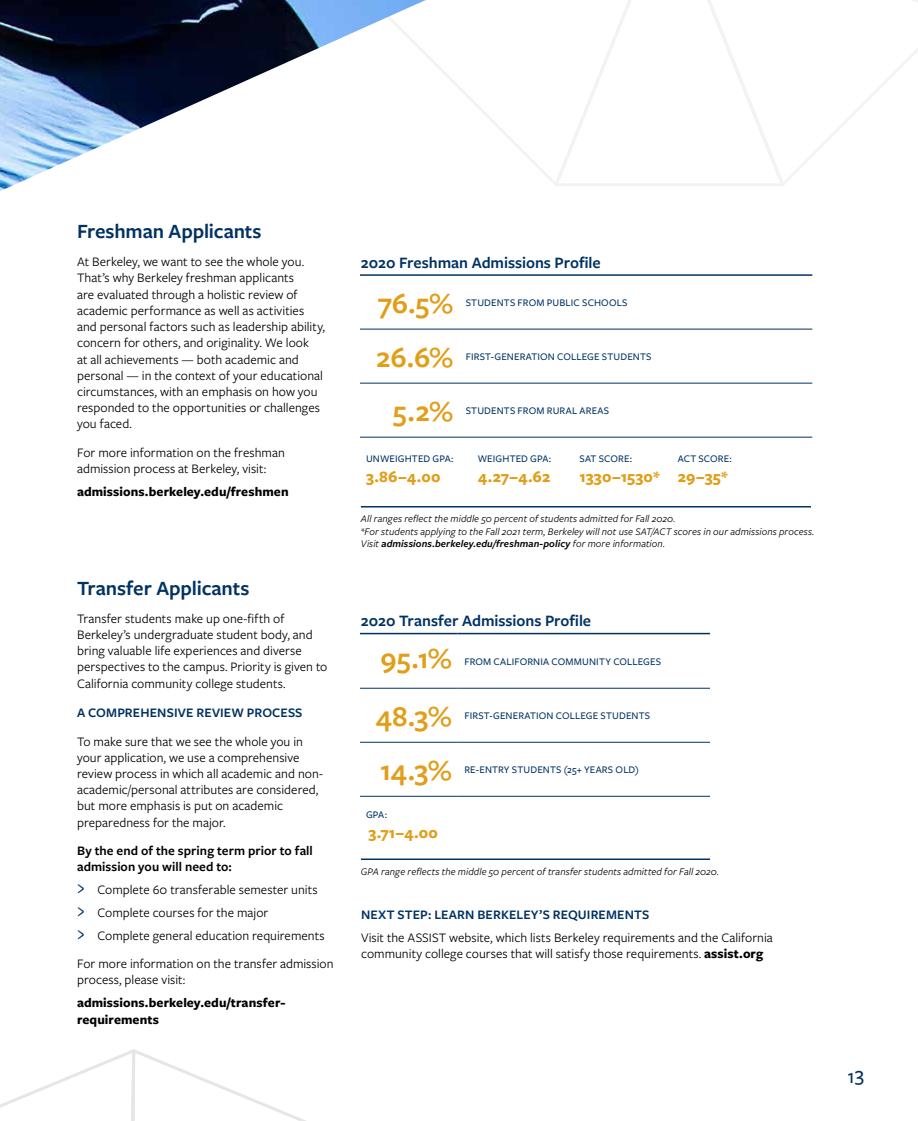
<style>
.page{position:relative;width:918px;height:1121px;background:#fff}
.page>*{position:absolute;margin:0;border:0;box-sizing:border-box;transform-origin:0 0}
.t1{font:600 30px "Freight Sans Pro";color:#e09e19}
.t2{font:600 21px "Freight Sans Pro";letter-spacing:-.005em;color:#003262}
.t3{font:500 21px "Freight Sans Pro";color:#003262}
.t4{font:600 16.5px "Freight Sans Pro";letter-spacing:-.005em;color:#003262}
.t5{font:700 16.5px "Freight Sans Pro";letter-spacing:.01em;color:#e09e19}
.t6{font:13.5px/16.2px "Freight Sans Pro";letter-spacing:.005em;color:#000}
.t7{font:700 13.5px/16.2px "Freight Sans Pro";letter-spacing:.005em;color:#000}
.t8{font:600 13.5px "Freight Sans Pro";letter-spacing:.01em;color:#003262}
.t9{font:600 13.5px/16.2px "Freight Sans Pro";letter-spacing:.005em;color:#000}
.t10{font:italic 10.5px/12.6px "Freight Sans Pro";letter-spacing:.01em;color:#000}
.t11{font:500 10.5px "Freight Sans Pro";letter-spacing:.015em;color:#003262}
.s1{font-size:22.5px;color:#003262}
.s2{font-weight:600}
.s3{font-weight:700}
</style>
<div class="page">
<svg style="left:426px;top:0;width:492px;height:186px"></svg>
<img style="left:0;top:0;width:426px;height:189px">
<hr style="left:361px;top:506px;width:450px;height:1px;background:#003262">
<hr style="left:360px;top:383px;width:99px;height:1px;background:#003262">
<hr style="left:459px;top:383px;width:353px;height:1px;background:#003262">
<hr style="left:360px;top:329px;width:99px;height:1px;background:#003262">
<hr style="left:459px;top:329px;width:353px;height:1px;background:#003262">
<hr style="left:360px;top:274px;width:99px;height:2px;background:#003262">
<hr style="left:459px;top:274px;width:353px;height:2px;background:#003262">
<hr style="left:360px;top:437px;width:99px;height:1px;background:#003262">
<hr style="left:459px;top:437px;width:353px;height:1px;background:#003262">
<svg style="left:0;top:858px;width:710px;height:262px"></svg>
<hr style="left:360px;top:688px;width:98px;height:1px;background:#003262">
<hr style="left:458px;top:688px;width:252px;height:1px;background:#003262">
<hr style="left:360px;top:796px;width:98px;height:1px;background:#003262">
<hr style="left:458px;top:796px;width:252px;height:1px;background:#003262">
<hr style="left:360px;top:742px;width:98px;height:1px;background:#003262">
<hr style="left:458px;top:742px;width:252px;height:1px;background:#003262">
<hr style="left:360px;top:633px;width:98px;height:1px;background:#003262">
<hr style="left:458px;top:633px;width:252px;height:1px;background:#003262">
<h2 class="t2" style="left:77px;top:217px;width:186px">Freshman Applicants</h2>
<p class="t6" style="left:77px;top:253px;width:250px">At Berkeley, we want to see the whole you.<br>That’s why Berkeley freshman applicants<br>are evaluated through a holistic review of academic performance as well as activities and personal factors such as leadership ability, concern for others, and originality. We look<br>at all achievements — both academic and personal — in the context of your educational circumstances, with an emphasis on how you responded to the opportunities or challenges you faced.</p>
<p class="t6" style="left:77px;top:443px;width:209px">For more information on the freshman admission process at Berkeley, visit:</p>
<p class="t7" style="left:77px;top:482px;width:213px">admissions.berkeley.edu/freshmen</p>
<h2 class="t2" style="left:77px;top:573px;width:174px">Transfer Applicants</h2>
<p class="t6" style="left:77px;top:610px;width:252px">Transfer students make up one-fifth of Berkeley’s undergraduate student body, and bring valuable life experiences and diverse perspectives to the campus. Priority is given to California community college students.</p>
<p class="t8" style="left:77px;top:703px;width:227px">A COMPREHENSIVE REVIEW PROCESS</p>
<p class="t6" style="left:77px;top:732px;width:247px">To make sure that we see the whole you in your application, we use a comprehensive review process in which all academic and non&shy;academic/personal attributes are considered, but more emphasis is put on academic preparedness for the major.</p>
<p class="t9" style="left:77px;top:841px;width:237px">By the end of the spring term prior to fall admission you will need to:</p>
<p class="t6" style="left:77px;top:877px;width:249px;line-height:23px"><span class="s1">›</span> Complete 60 transferable semester units <span class="s1">›</span> Complete courses for the major<br><span class="s1">›</span> Complete general education requirements</p>
<p class="t6" style="left:77px;top:955px;width:258px">For more information on the transfer admission process, please visit:</p>
<p class="t7" style="left:77px;top:994px;width:210px">admissions.berkeley.edu/transfer&shy;requirements</p>
<p class="t4" style="left:361px;top:251px;width:241px">2020 Freshman Admissions Profile</p>
<h1 class="t1" style="left:378px;top:282px;width:77px">76.5%</h1>
<p class="t11" style="left:466px;top:295px;width:163px">STUDENTS FROM PUBLIC SCHOOLS</p>
<h1 class="t1" style="left:376px;top:336px;width:78px">26.6%</h1>
<p class="t11" style="left:466px;top:349px;width:187px">FIRST-GENERATION COLLEGE STUDENTS</p>
<h1 class="t1" style="left:393px;top:390px;width:62px">5.2%</h1>
<p class="t11" style="left:466px;top:403px;width:145px">STUDENTS FROM RURAL AREAS</p>
<p class="t11" style="left:678px;top:452px;width:56px">ACT SCORE:</p>
<p class="t5" style="left:678px;top:465px;width:52px">29–35*</p>
<p class="t10" style="left:361px;top:512px;width:455px">All ranges reflect the middle 50 percent of students admitted for Fall 2020.<br>*For students applying to the Fall 2021 term, Berkeley will not use SAT/ACT scores in our admissions process.<br>Visit <span class="s2">admissions.berkeley.edu/freshman-policy</span> for more information.</p>
<p class="t11" style="left:366px;top:452px;width:89px">UNWEIGHTED GPA:</p>
<p class="t5" style="left:366px;top:465px;width:76px">3.86–4.00</p>
<p class="t11" style="left:478px;top:452px;width:75px">WEIGHTED GPA:</p>
<p class="t5" style="left:478px;top:465px;width:74px">4.27–4.62</p>
<p class="t11" style="left:580px;top:452px;width:54px">SAT SCORE:</p>
<p class="t5" style="left:580px;top:465px;width:82px">1330–1530*</p>
<p class="t4" style="left:361px;top:609px;width:232px">2020 Transfer Admissions Profile</p>
<h1 class="t1" style="left:381px;top:638px;width:73px">95.1%</h1>
<p class="t11" style="left:464px;top:654px;width:198px">FROM CALIFORNIA COMMUNITY COLLEGES</p>
<h1 class="t1" style="left:375px;top:695px;width:78px">48.3%</h1>
<p class="t11" style="left:464px;top:708px;width:187px">FIRST-GENERATION COLLEGE STUDENTS</p>
<h1 class="t1" style="left:380px;top:749px;width:73px">14.3%</h1>
<p class="t11" style="left:464px;top:762px;width:176px">RE-ENTRY STUDENTS (25+ YEARS OLD)</p>
<p class="t11" style="left:366px;top:807px;width:22px">GPA:</p>
<p class="t5" style="left:368px;top:820px;width:71px">3.71–4.00</p>
<p class="t10" style="left:361px;top:864px;width:360px">GPA range reflects the middle 50 percent of transfer students admitted for Fall 2020.</p>
<p class="t8" style="left:361px;top:905px;width:290px">NEXT STEP: LEARN BERKELEY’S REQUIREMENTS</p>
<p class="t6" style="left:361px;top:928px;width:413px">Visit the ASSIST website, which lists Berkeley requirements and the California community college courses that will satisfy those requirements. <span class="s3">assist.org</span></p>
<h2 class="t3" style="left:848px;top:1061px;width:18px">13</h2>
</div>
